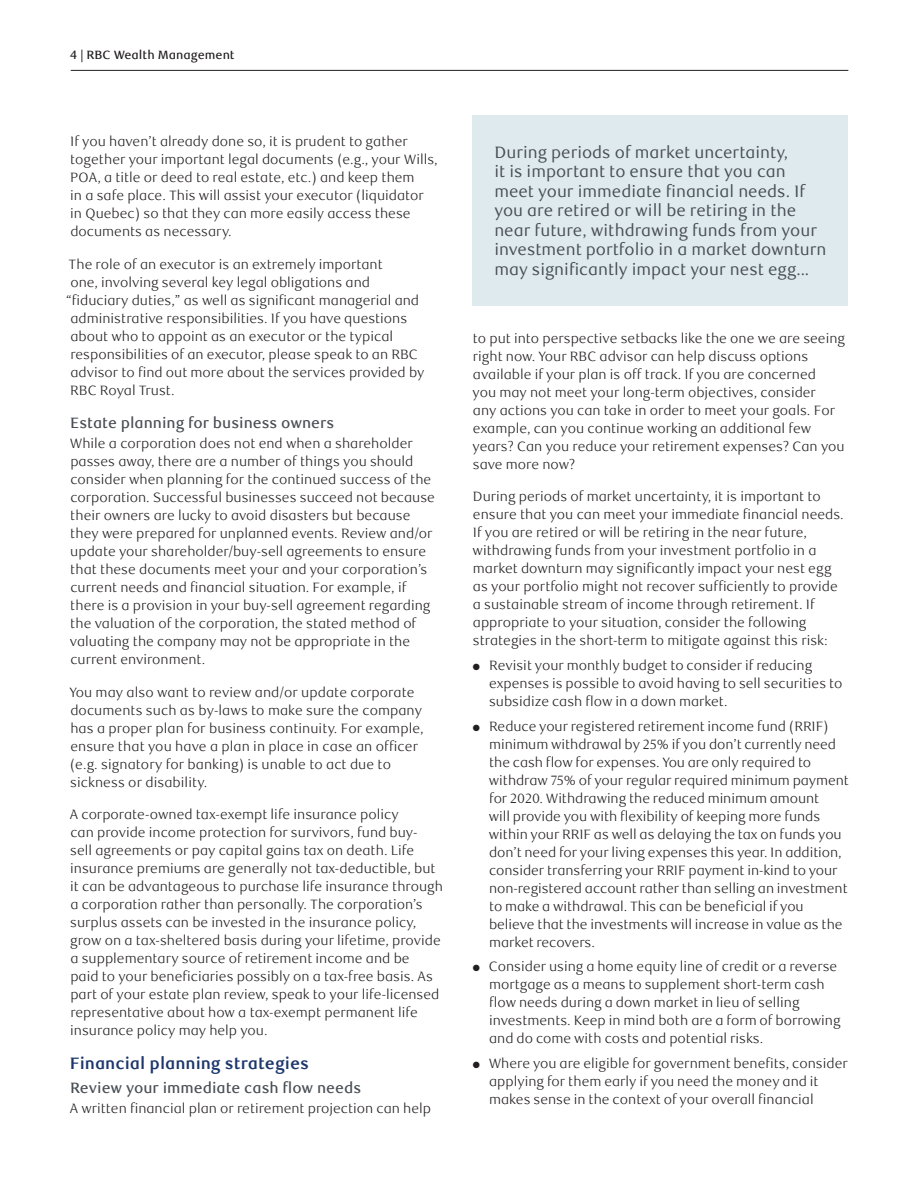
<style>
.page{position:relative;width:918px;height:1188px;background:#fff}
.page>*{position:absolute;margin:0;border:0;box-sizing:border-box;transform-origin:0 0}
.t1{font:16.5px/19.5px "RBC Text";color:#484e54}
.t2{font:700 16.5px "RBC Text";color:#1c366c}
.t3{font:500 15px "RBC Text";color:#484e54}
.t4{font:300 13.5px/18px "RBC Text";color:#231f20}
.t5{font:500 12px "RBC Text";color:#231f20}
</style>
<div class="page">
<hr style="left:71px;top:70px;width:777px;height:1px;background:#231f20">
<div style="left:473px;top:115px;width:375px;height:191px;background:#dfeaef"></div>
<p class="t5" style="left:70px;top:47px;width:166px">4 | RBC Wealth Management</p>
<p class="t4" style="left:70px;top:133px;width:369px">If you haven’t already done so, it is prudent to gather together your important legal documents (e.g., your Wills, POA, a title or deed to real estate, etc.) and keep them<br>in a safe place. This will assist your executor (liquidator in Quebec) so that they can more easily access these documents as necessary.</p>
<p class="t4" style="left:69px;top:255px;width:316px">The role of an executor is an extremely important</p>
<p class="t4" style="left:70px;top:273px;width:301px">one, involving several key legal obligations and</p>
<p class="t4" style="left:66px;top:291px;width:354px">“fiduciary duties,” as well as significant managerial and</p>
<p class="t4" style="left:70px;top:309px;width:338px">administrative responsibilities. If you have questions</p>
<p class="t4" style="left:70px;top:327px;width:324px">about who to appoint as an executor or the typical</p>
<p class="t4" style="left:70px;top:345px;width:349px">responsibilities of an executor, please speak to an RBC</p>
<p class="t4" style="left:70px;top:363px;width:356px">advisor to find out more about the services provided by</p>
<p class="t4" style="left:70px;top:381px;width:106px">RBC Royal Trust.</p>
<p class="t3" style="left:70px;top:414px;width:266px">Estate planning for business owners</p>
<p class="t4" style="left:70px;top:435px;width:367px">While a corporation does not end when a shareholder passes away, there are a number of things you should consider when planning for the continued success of the corporation. Successful businesses succeed not because their owners are lucky to avoid disasters but because they were prepared for unplanned events. Review and/or update your shareholder/buy-sell agreements to ensure that these documents meet your and your corporation’s current needs and financial situation. For example, if there is a provision in your buy-sell agreement regarding the valuation of the corporation, the stated method of valuating the company may not be appropriate in the current environment.</p>
<p class="t4" style="left:69px;top:683px;width:356px">You may also want to review and/or update corporate documents such as by-laws to make sure the company has a proper plan for business continuity. For example, ensure that you have a plan in place in case an officer (e.g. signatory for banking) is unable to act due to sickness or disability.</p>
<p class="t4" style="left:70px;top:806px;width:375px">A corporate-owned tax-exempt life insurance policy<br>can provide income protection for survivors, fund buy-<br>sell agreements or pay capital gains tax on death. Life insurance premiums are generally not tax-deductible, but it can be advantageous to purchase life insurance through a corporation rather than personally. The corporation’s surplus assets can be invested in the insurance policy, grow on a tax-sheltered basis during your lifetime, provide a supplementary source of retirement income and be<br>paid to your beneficiaries possibly on a tax-free basis. As part of your estate plan review, speak to your life-licensed representative about how a tax-exempt permanent life insurance policy may help you.</p>
<p class="t2" style="left:70px;top:1053px;width:241px">Financial planning strategies</p>
<p class="t3" style="left:70px;top:1079px;width:293px">Review your immediate cash flow needs</p>
<p class="t4" style="left:70px;top:1099px;width:363px">A written financial plan or retirement projection can help</p>
<p class="t1" style="left:494px;top:143px;width:334px">During periods of market uncertainty,<br>it is important to ensure that you can meet your immediate financial needs. If you are retired or will be retiring in the near future, withdrawing funds from your investment portfolio in a market downturn may significantly impact your nest egg...</p>
<p class="t4" style="left:473px;top:330px;width:374px">to put into perspective setbacks like the one we are seeing right now. Your RBC advisor can help discuss options available if your plan is off track. If you are concerned<br>you may not meet your long-term objectives, consider<br>any actions you can take in order to meet your goals. For example, can you continue working an additional few years? Can you reduce your retirement expenses? Can you save more now?</p>
<p class="t4" style="left:473px;top:488px;width:373px">During periods of market uncertainty, it is important to ensure that you can meet your immediate financial needs.<br>If you are retired or will be retiring in the near future, withdrawing funds from your investment portfolio in a market downturn may significantly impact your nest egg as your portfolio might not recover sufficiently to provide a sustainable stream of income through retirement. If appropriate to your situation, consider the following strategies in the short-term to mitigate against this risk:</p>
<p class="t4" style="left:489px;top:657px;width:355px;text-indent:-16px">● Revisit your monthly budget to consider if reducing expenses is possible to avoid having to sell securities to subsidize cash flow in a down market.</p>
<p class="t4" style="left:489px;top:717px;width:362px;text-indent:-16px">● Reduce your registered retirement income fund (RRIF) minimum withdrawal by 25% if you don’t currently need the cash flow for expenses. You are only required to withdraw 75% of your regular required minimum payment for 2020. Withdrawing the reduced minimum amount<br>will provide you with flexibility of keeping more funds within your RRIF as well as delaying the tax on funds you don’t need for your living expenses this year. In addition, consider transferring your RRIF payment in-kind to your non-registered account rather than selling an investment to make a withdrawal. This can be beneficial if you believe that the investments will increase in value as the market recovers.</p>
<p class="t4" style="left:489px;top:958px;width:353px;text-indent:-16px">● Consider using a home equity line of credit or a reverse mortgage as a means to supplement short-term cash flow needs during a down market in lieu of selling investments. Keep in mind both are a form of borrowing and do come with costs and potential risks.</p>
<p class="t4" style="left:489px;top:1055px;width:360px;text-indent:-16px">● Where you are eligible for government benefits, consider applying for them early if you need the money and it makes sense in the context of your overall financial</p>
</div>
